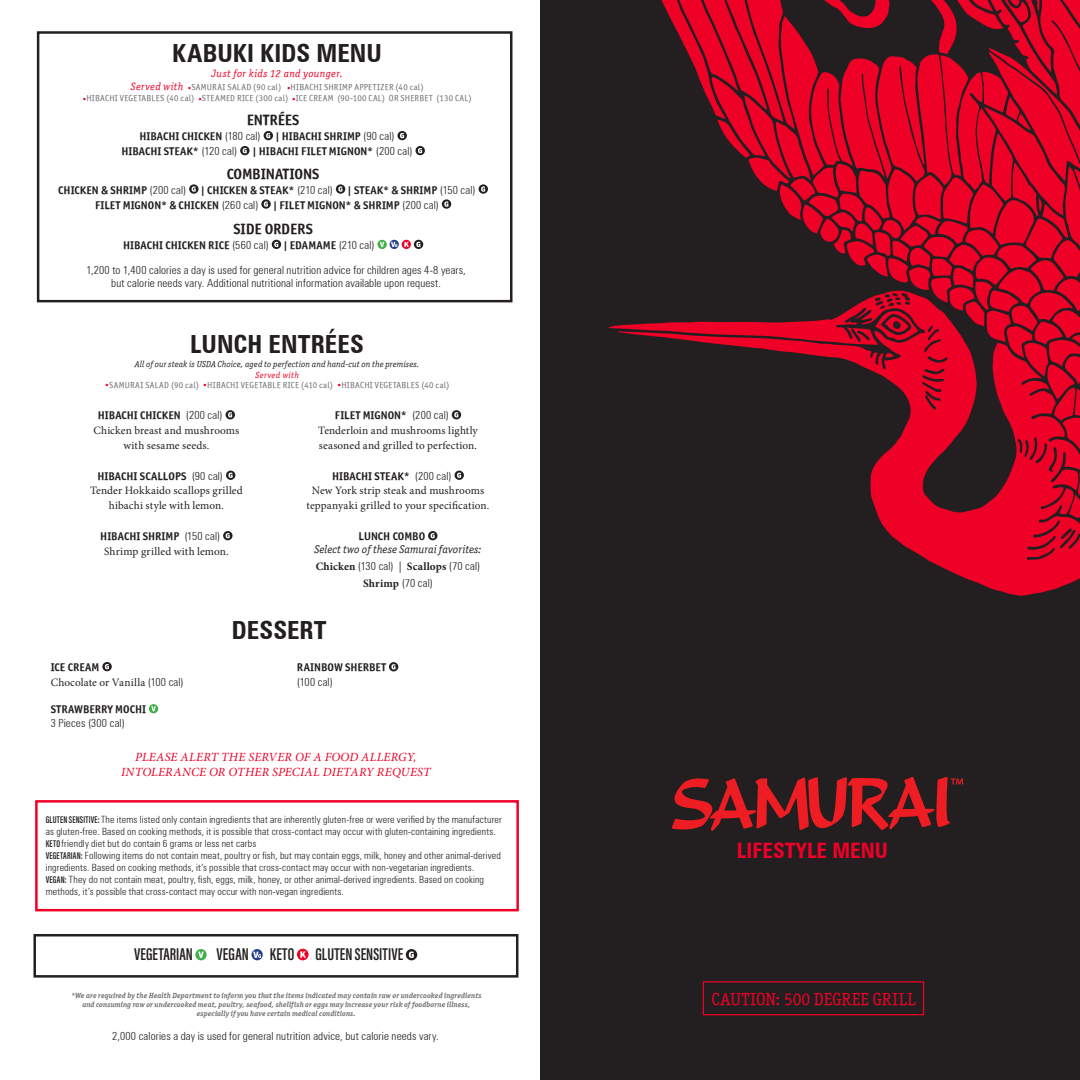
<style>
.page{position:relative;width:1080px;height:1080px;background:#fff}
.page>*{position:absolute;margin:0;border:0;box-sizing:border-box;transform-origin:0 0}
.t1{font:700 condensed 25px "Zurich BT";color:#231f20}
.t2{font:700 condensed 21.25px "Zurich BT";color:#ef0027}
.t3{font:17.5px "Acumin Variable Concept";letter-spacing:.005em;color:#231f20}
.t4{font:17.5px "Officina Serif ITCTT Book";letter-spacing:.01em;color:#ef0027}
.t5{font:15px "Officina Sans ITCTT Bold";letter-spacing:-.01em;color:#231f20}
.t6{font:italic 12.5px/15px "Minion Pro";letter-spacing:.015em;color:#ef0027;text-align:center}
.t7{font:11.25px "Officina Sans ITCTT Bold";letter-spacing:.005em;color:#231f20}
.t8{font:11.25px/14.5px "Minion Pro";letter-spacing:.01em;color:#231f20;text-align:center}
.t9{font:300 condensed 11.25px/13.5px "Zurich BT";letter-spacing:.01em;color:#231f20;text-align:center}
.t10{font:11.25px "Officina Serif ITCTT Book Ita";letter-spacing:.01em;color:#231f20}
.t11{font:700 11.25px "Minion Pro";letter-spacing:.015em;color:#231f20}
.t12{font:10.62px "Officina Serif ITCTT Book Ita";letter-spacing:.04em;color:#ef0027}
.t13{font:300 condensed 10px/12px "Zurich BT";letter-spacing:.015em;color:#231f20}
.t14{font:8.75px "Officina Sans ITCTT Book";letter-spacing:.03em;color:#6c6d70}
.t15{font:8.75px "Officina Serif ITCTT Book Ita";letter-spacing:.015em;color:#231f20}
.t16{font:8.75px "Officina Serif ITCTT Book Ita";letter-spacing:.05em;color:#ef0027}
.t17{font:7.5px/9px "Officina Serif ITCTT Bold Ita";letter-spacing:.02em;color:#6c6d70;text-align:center}
.s1{font-family:"Officina Serif ITCTT Book Ita";font-size:10.62px;color:#ef0027}
.s2{font-family:"Minion Pro";font-weight:700;color:#ef0027}
.s3{font-family:"Zurich BT";font-weight:300;font-stretch:condensed}
.s4{font-family:"Officina Serif ITCTT Book";color:#ef0027}
.s5{font-weight:400}
.s6{font-family:"Minion Pro";font-weight:700;font-stretch:normal}
.s7{font-family:"Acumin Variable Concept";font-weight:400;font-stretch:normal}
</style>
<div class="page">
<div style="left:540px;top:0;width:540px;height:1080px;background:#231f20"></div>
<svg style="left:672px;top:777px;width:291px;height:54px"></svg>
<svg style="left:870px;top:450px;width:210px;height:146px;fill:#ef0027"></svg>
<svg style="left:1069px;top:473px;width:11px;height:45px"></svg>
<svg style="left:609px;top:0;width:471px;height:450px"></svg>
<div style="left:35px;top:800px;width:484px;height:111px;border:2px solid #ef0027"></div>
<div style="left:703px;top:981px;width:221px;height:34px;border:1px solid #ef0027"></div>
<div style="left:33px;top:934px;width:485px;height:44px;border:2px solid #231f20"></div>
<svg style="left:195px;top:949px;width:12px;height:11px"></svg>
<svg style="left:252px;top:949px;width:11px;height:11px"></svg>
<svg style="left:297px;top:949px;width:12px;height:11px"></svg>
<svg style="left:406px;top:949px;width:11px;height:11px"></svg>
<svg style="left:102px;top:662px;width:10px;height:9px"></svg>
<svg style="left:389px;top:662px;width:9px;height:9px"></svg>
<svg style="left:149px;top:704px;width:9px;height:9px"></svg>
<div style="left:37px;top:31px;width:475px;height:271px;border:2px solid #231f20"></div>
<svg style="left:264px;top:131px;width:9px;height:9px"></svg>
<svg style="left:397px;top:131px;width:10px;height:9px"></svg>
<svg style="left:240px;top:146px;width:10px;height:9px"></svg>
<svg style="left:416px;top:146px;width:9px;height:9px"></svg>
<svg style="left:189px;top:184px;width:10px;height:10px"></svg>
<svg style="left:336px;top:184px;width:9px;height:10px"></svg>
<svg style="left:479px;top:184px;width:9px;height:10px"></svg>
<svg style="left:261px;top:199px;width:10px;height:10px"></svg>
<svg style="left:442px;top:199px;width:9px;height:10px"></svg>
<svg style="left:272px;top:240px;width:9px;height:9px"></svg>
<svg style="left:378px;top:240px;width:45px;height:9px"></svg>
<svg style="left:226px;top:410px;width:9px;height:9px"></svg>
<svg style="left:226px;top:471px;width:9px;height:9px"></svg>
<svg style="left:223px;top:531px;width:10px;height:9px"></svg>
<svg style="left:452px;top:410px;width:9px;height:9px"></svg>
<svg style="left:455px;top:471px;width:9px;height:9px"></svg>
<svg style="left:428px;top:531px;width:9px;height:9px"></svg>
<h1 class="t1" style="left:172px;top:38px;width:211px">KABUKI KIDS MENU</h1>
<p class="t12" style="left:212px;top:68px;width:133px">Just for kids 12 and younger.</p>
<p class="t14" style="left:131px;top:82px;width:294px"><span class="s1">Served with</span> <span class="s2">•</span>SAMURAI SALAD (90 cal) <span class="s2">•</span>HIBACHI SHRIMP APPETIZER (40 cal)</p>
<p class="t14" style="left:83px;top:93px;width:390px"><span class="s2">•</span>HIBACHI VEGETABLES (40 cal) <span class="s2">•</span>STEAMED RICE (300 cal) <span class="s2">•</span>ICE CREAM (90-100 CAL) OR SHERBET (130 CAL)</p>
<h3 class="t5" style="left:247px;top:111px;width:54px">ENTRÉES</h3>
<p class="t7" style="left:139px;top:129px;width:123px">HIBACHI CHICKEN <span class="s3">(180 cal)</span></p>
<p class="t7" style="left:275px;top:129px;width:121px">| HIBACHI SHRIMP <span class="s3">(90 cal)</span></p>
<p class="t7" style="left:121px;top:144px;width:117px">HIBACHI STEAK* <span class="s3">(120 cal)</span></p>
<p class="t7" style="left:252px;top:144px;width:162px">| HIBACHI FILET MIGNON* <span class="s3">(200 cal)</span></p>
<h3 class="t5" style="left:227px;top:164px;width:94px">COMBINATIONS</h3>
<p class="t7" style="left:58px;top:183px;width:129px">CHICKEN &amp; SHRIMP <span class="s3">(200 cal)</span></p>
<p class="t7" style="left:201px;top:183px;width:134px">| CHICKEN &amp; STEAK* <span class="s3">(210 cal)</span></p>
<p class="t7" style="left:348px;top:183px;width:130px">| STEAK* &amp; SHRIMP <span class="s3">(150 cal)</span></p>
<p class="t7" style="left:95px;top:198px;width:165px">FILET MIGNON* &amp; CHICKEN <span class="s3">(260 cal)</span></p>
<p class="t7" style="left:273px;top:198px;width:167px">| FILET MIGNON* &amp; SHRIMP <span class="s3">(200 cal)</span></p>
<h3 class="t5" style="left:233px;top:220px;width:81px">SIDE ORDERS</h3>
<p class="t7" style="left:123px;top:238px;width:147px">HIBACHI CHICKEN RICE <span class="s3">(560 cal)</span></p>
<p class="t7" style="left:283px;top:238px;width:93px">| EDAMAME <span class="s3">(210 cal)</span></p>
<p class="t9" style="left:86px;top:263px;width:381px">1,200 to 1,400 calories a day is used for general nutrition advice for children ages 4-8 years, but calorie needs vary. Additional nutritional information available upon request.</p>
<h1 class="t1" style="left:190px;top:329px;width:175px">LUNCH ENTRÉES</h1>
<p class="t15" style="left:135px;top:359px;width:286px">All of our steak is USDA Choice, aged to perfection and hand-cut on the premises.</p>
<p class="t16" style="left:255px;top:369px;width:45px">Served with</p>
<p class="t14" style="left:105px;top:380px;width:346px"><span class="s4">•</span>SAMURAI SALAD (90 cal) <span class="s4">•</span>HIBACHI VEGETABLE RICE (410 cal) <span class="s4">•</span>HIBACHI VEGETABLES (40 cal)</p>
<p class="t7" style="left:98px;top:409px;width:126px">HIBACHI CHICKEN <span class="s3">(200 cal)</span></p>
<p class="t8" style="left:93px;top:423px;width:147px">Chicken breast and mushrooms with sesame seeds.</p>
<p class="t7" style="left:97px;top:469px;width:127px">HIBACHI SCALLOPS <span class="s3">(90 cal)</span></p>
<p class="t8" style="left:90px;top:484px;width:154px">Tender Hokkaido scallops grilled hibachi style with lemon.</p>
<p class="t7" style="left:100px;top:530px;width:121px">HIBACHI SHRIMP <span class="s3">(150 cal)</span></p>
<p class="t8" style="left:104px;top:544px;width:126px">Shrimp grilled with lemon.</p>
<p class="t7" style="left:335px;top:409px;width:115px">FILET MIGNON* <span class="s3">(200 cal)</span></p>
<p class="t8" style="left:318px;top:423px;width:161px;text-align:left">Tenderloin and mushrooms lightly seasoned and grilled to perfection.</p>
<p class="t7" style="left:332px;top:469px;width:121px">HIBACHI STEAK* <span class="s3">(200 cal)</span></p>
<p class="t8" style="left:307px;top:484px;width:184px">New York strip steak and mushrooms teppanyaki grilled to your specification.</p>
<p class="t7" style="left:359px;top:530px;width:68px">LUNCH COMBO</p>
<p class="t10" style="left:314px;top:543px;width:169px">Select two of these Samurai favorites:</p>
<p class="t11" style="left:316px;top:559px;width:166px">Chicken <span class="s3">(130 cal)</span> <span class="s5">|</span> Scallops <span class="s3">(70 cal)</span></p>
<p class="t9" style="left:363px;top:576px;width:71px"><span class="s6">Shrimp</span> (70 cal)</p>
<p class="t7" style="left:51px;top:660px;width:50px">ICE CREAM</p>
<p class="t8" style="left:51px;top:675px;width:134px">Chocolate or Vanilla <span class="s3">(100 cal)</span></p>
<p class="t7" style="left:51px;top:703px;width:97px">STRAWBERRY MOCHI</p>
<p class="t9" style="left:51px;top:716px;width:76px">3 Pieces (300 cal)</p>
<h1 class="t1" style="left:231px;top:615px;width:97px">DESSERT</h1>
<p class="t7" style="left:297px;top:661px;width:91px">RAINBOW SHERBET</p>
<p class="t9" style="left:297px;top:675px;width:37px">(100 cal)</p>
<p class="t6" style="left:121px;top:750px;width:311px">PLEASE ALERT THE SERVER OF A FOOD ALLERGY,<br>INTOLERANCE OR OTHER SPECIAL DIETARY REQUEST</p>
<p class="t13" style="left:46px;top:814px;width:458px"><span class="s7">GLUTEN SENSITIVE:</span> The items listed only contain ingredients that are inherently gluten-free or were verified by the manufacturer as gluten-free. Based on cooking methods, it is possible that cross-contact may occur with gluten-containing ingredients.<br><span class="s7">KETO</span>friendly diet but do contain 6 grams or less net carbs<br><span class="s7">VEGETARIAN:</span> Following items do not contain meat, poultry or fish, but may contain eggs, milk, honey and other animal-derived ingredients. Based on cooking methods, it’s possible that cross-contact may occur with non-vegetarian ingredients.<br><span class="s7">VEGAN:</span> They do not contain meat, poultry, fish, eggs, milk, honey, or other animal-derived ingredients. Based on cooking methods, it’s possible that cross-contact may occur with non-vegan ingredients.</p>
<h3 class="t3" style="left:134px;top:942px;width:60px">VEGETARIAN</h3>
<h3 class="t3" style="left:217px;top:942px;width:188px">VEGAN KETO GLUTEN SENSITIVE</h3>
<p class="t17" style="left:71px;top:991px;width:412px">*We are required by the Health Department to inform you that the items indicated may contain raw or undercooked ingredients and consuming raw or undercooked meat, poultry, seafood, shellfish or eggs may increase your risk of foodborne illness, especially if you have certain medical conditions.</p>
<p class="t9" style="left:112px;top:1029px;width:328px">2,000 calories a day is used for general nutrition advice, but calorie needs vary.</p>
<h2 class="t2" style="left:737px;top:838px;width:152px">LIFESTYLE MENU</h2>
<h3 class="t4" style="left:711px;top:989px;width:206px">CAUTION: 500 DEGREE GRILL</h3>
</div>
